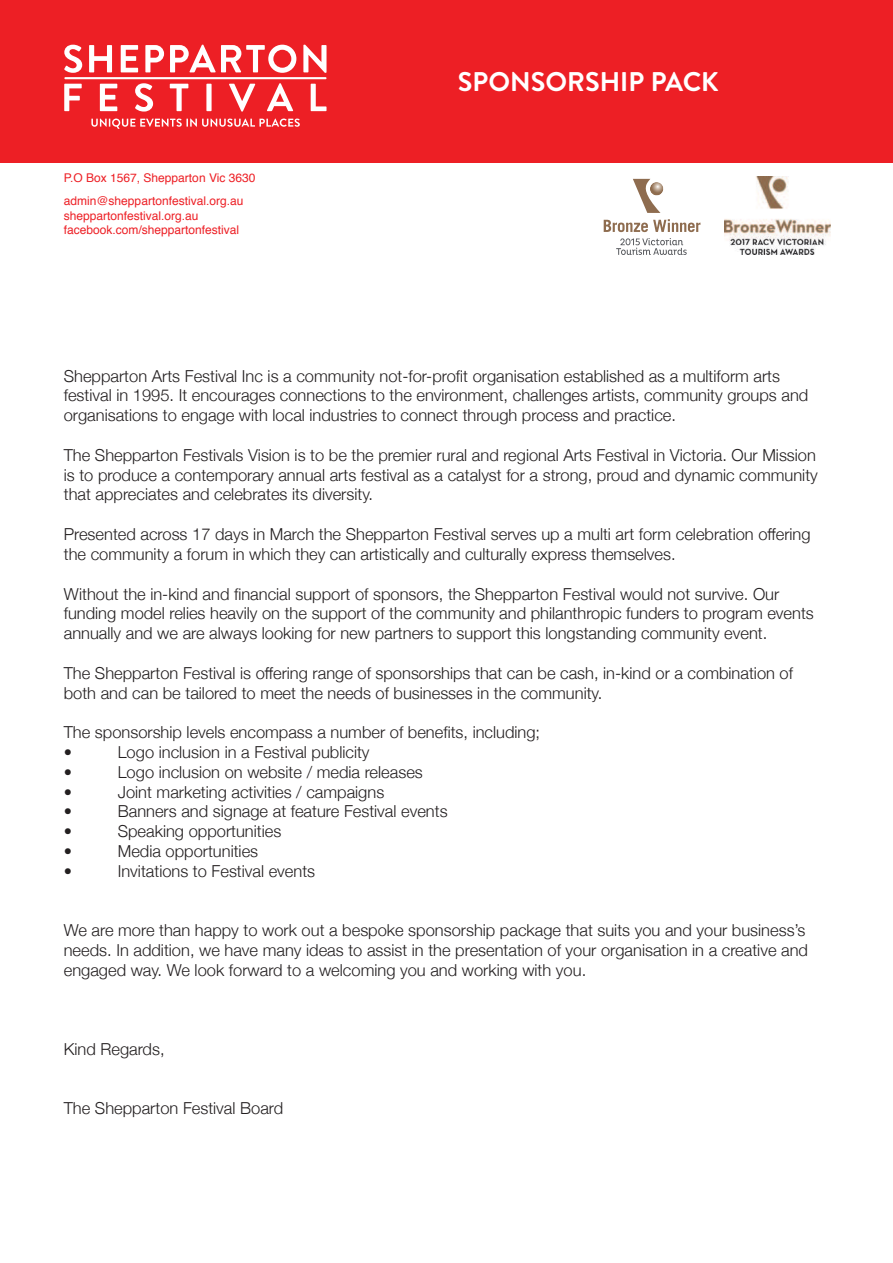
<style>
.page{position:relative;width:893px;height:1263px;background:#fff}
.page>*{position:absolute;margin:0;border:0;box-sizing:border-box;transform-origin:0 0}
.t1{font:700 27px "Brandon Text";color:#fff}
.t2{font:300 16.5px/19.8px "Helvetica Neue";color:#231f20}
.t3{font:12px/23px "Helvetica";color:#ed1f25}
</style>
<div class="page">
<div style="left:0;top:0;width:893px;height:163px;background:#ed1f25"></div>
<hr style="left:64px;top:77px;width:263px;height:2px;background:#fff">
<svg style="left:64px;top:45px;width:18px;height:28px"></svg>
<svg style="left:89px;top:45px;width:23px;height:27px"></svg>
<svg style="left:121px;top:45px;width:17px;height:27px"></svg>
<svg style="left:145px;top:45px;width:19px;height:27px"></svg>
<svg style="left:170px;top:45px;width:126px;height:28px"></svg>
<svg style="left:303px;top:45px;width:24px;height:28px"></svg>
<svg style="left:64px;top:84px;width:18px;height:27px"></svg>
<svg style="left:100px;top:84px;width:17px;height:27px"></svg>
<svg style="left:135px;top:83px;width:18px;height:29px"></svg>
<svg style="left:170px;top:84px;width:18px;height:27px"></svg>
<div style="left:206px;top:84px;width:6px;height:27px;background:#fff"></div>
<svg style="left:229px;top:84px;width:26px;height:28px"></svg>
<svg style="left:267px;top:83px;width:26px;height:28px"></svg>
<svg style="left:311px;top:84px;width:16px;height:27px"></svg>
<svg style="left:91px;top:119px;width:209px;height:10px"></svg>
<svg style="left:633px;top:179px;width:31px;height:34px"></svg>
<svg style="left:604px;top:219px;width:96px;height:13px"></svg>
<svg style="left:616px;top:238px;width:71px;height:17px"></svg>
<img style="left:724px;top:177px;width:107px;height:78px">
<p class="t3" style="left:64px;top:168px;width:193px">P.O Box 1567, Shepparton Vic 3630 admin@sheppartonfestival.org.au</p>
<p class="t3" style="left:64px;top:209px;width:177px;line-height:14.4px">sheppartonfestival.org.au facebook.com/sheppartonfestival</p>
<h1 class="t1" style="left:458px;top:71px;width:262px">SPONSORSHIP PACK</h1>
<p class="t2" style="left:64px;top:365px;width:746px">Shepparton Arts Festival Inc is a community not-for-profit organisation established as a multiform arts festival in 1995. It encourages connections to the environment, challenges artists, community groups and organisations to engage with local industries to connect through process and practice.</p>
<p class="t2" style="left:64px;top:444px;width:756px;text-align:justify">The Shepparton Festivals Vision is to be the premier rural and regional Arts Festival in Victoria. Our Mission is to produce a contemporary annual arts festival as a catalyst for a strong, proud and dynamic community that appreciates and celebrates its diversity.</p>
<p class="t2" style="left:64px;top:523px;width:748px">Presented across 17 days in March the Shepparton Festival serves up a multi art form celebration offering the community a forum in which they can artistically and culturally express themselves.</p>
<p class="t2" style="left:64px;top:582px;width:751px">Without the in-kind and financial support of sponsors, the Shepparton Festival would not survive. Our funding model relies heavily on the support of the community and philanthropic funders to program events annually and we are always looking for new partners to support this longstanding community event.</p>
<p class="t2" style="left:64px;top:662px;width:731px">The Shepparton Festival is offering range of sponsorships that can be cash, in-kind or a combination of both and can be tailored to meet the needs of businesses in the community.</p>
<p class="t2" style="left:64px;top:721px;width:478px">The sponsorship levels encompass a number of benefits, including; •</p>
<p class="t2" style="left:118px;top:741px;width:253px">Logo inclusion in a Festival publicity</p>
<p class="t2" style="left:64px;top:761px;width:10px">•</p>
<p class="t2" style="left:118px;top:761px;width:307px">Logo inclusion on website / media releases</p>
<p class="t2" style="left:64px;top:780px;width:10px">•</p>
<p class="t2" style="left:118px;top:780px;width:268px">Joint marketing activities / campaigns</p>
<p class="t2" style="left:64px;top:800px;width:10px">•</p>
<p class="t2" style="left:118px;top:800px;width:331px">Banners and signage at feature Festival events</p>
<p class="t2" style="left:64px;top:820px;width:10px">•</p>
<p class="t2" style="left:118px;top:820px;width:165px">Speaking opportunities</p>
<p class="t2" style="left:64px;top:840px;width:10px">•</p>
<p class="t2" style="left:118px;top:840px;width:142px">Media opportunities</p>
<p class="t2" style="left:64px;top:862px;width:10px">•</p>
<p class="t2" style="left:118px;top:862px;width:199px">Invitations to Festival events</p>
<p class="t2" style="left:64px;top:919px;width:746px">We are more than happy to work out a bespoke sponsorship package that suits you and your business’s needs. In addition, we have many ideas to assist in the presentation of your organisation in a creative and engaged way. We look forward to a welcoming you and working with you.</p>
<p class="t2" style="left:64px;top:1038px;width:102px">Kind Regards,</p>
<p class="t2" style="left:64px;top:1097px;width:221px">The Shepparton Festival Board</p>
</div>
